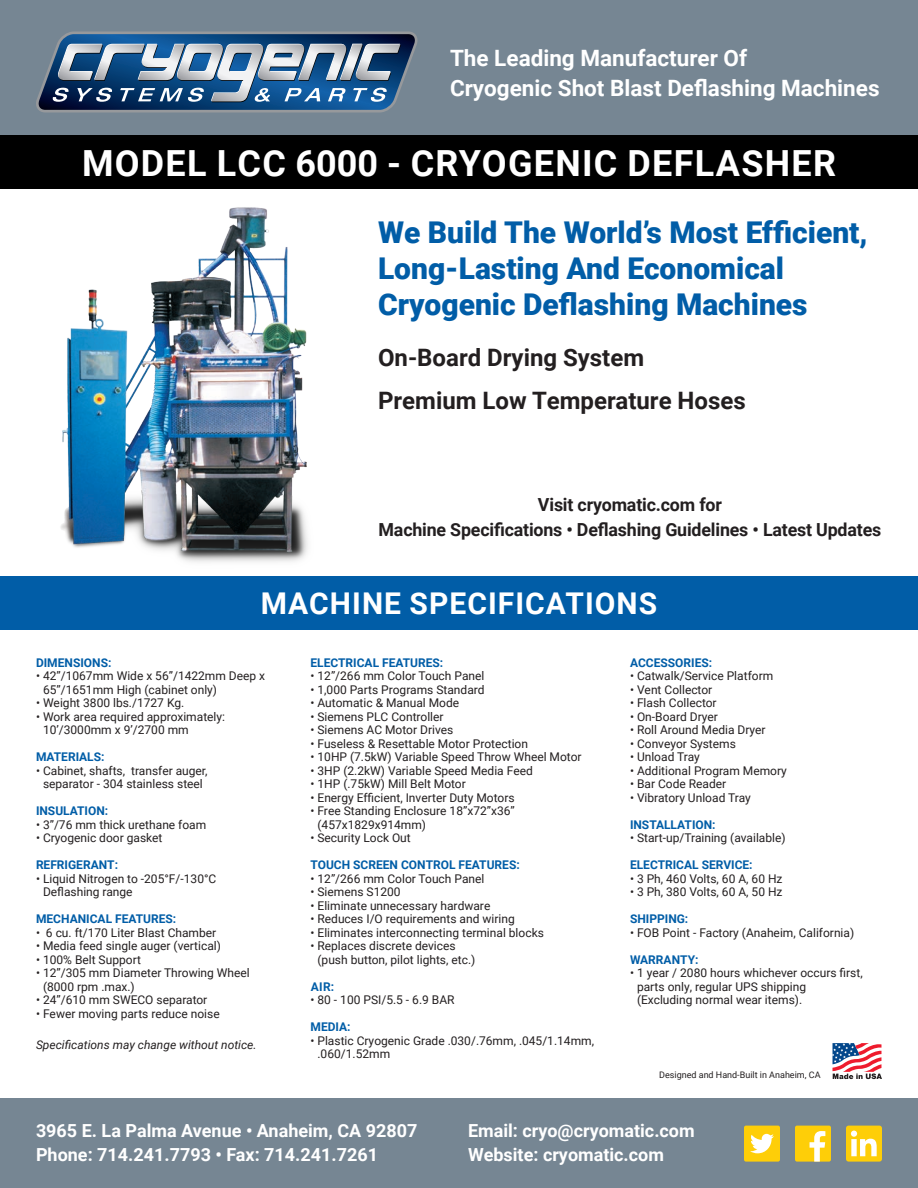
<style>
.page{position:relative;width:918px;height:1188px;background:#fff}
.page>*{position:absolute;margin:0;border:0;box-sizing:border-box;transform-origin:0 0}
.t1{font:700 36px "Roboto";letter-spacing:.035em;color:#fff}
.t2{font:900 30px/36px "Roboto";color:#015da7}
.t3{font:700 30px "Roboto";letter-spacing:.035em;color:#fff}
.t4{font:700 24px/43.5px "Roboto";color:#231f20}
.t5{font:700 22.5px/30px "Roboto";color:#fff}
.t6{font:700 18px/24px "Roboto";color:#fff}
.t7{font:700 18px/25.5px "Roboto";letter-spacing:-.01em;color:#231f20;text-align:center}
.t8{font:12px/13.5px "Roboto";color:#231f20}
.t9{font:700 12px "Roboto";color:#015da7}
.t10{font:italic 12px "Roboto";color:#231f20}
.t11{font:9px "Roboto";color:#231f20}
</style>
<div class="page">
<div style="left:0;top:0;width:918px;height:140px;background:#768693"></div>
<svg style="left:36px;top:32px;width:382px;height:80px;background:#587899"></svg>
<div style="left:0;top:1098px;width:918px;height:90px;background:#768693"></div>
<img style="left:60px;top:207px;width:248px;height:355px">
<div style="left:0;top:576px;width:918px;height:54px;background:#015da7"></div>
<div style="left:0;top:135px;width:918px;height:54px;background:#000"></div>
<svg style="left:832px;top:1043px;width:50px;height:36px"></svg>
<div style="left:846px;top:1126px;width:36px;height:36px;background:#fece08;border-radius:3px"></div>
<svg style="left:851px;top:1131px;width:26px;height:25px"></svg>
<div style="left:795px;top:1126px;width:36px;height:36px;background:#fece08;border-radius:2px"></div>
<svg style="left:810px;top:1131px;width:15px;height:31px"></svg>
<div style="left:744px;top:1126px;width:36px;height:36px;background:#fece08;border-radius:2px"></div>
<svg style="left:750px;top:1134px;width:24px;height:19px"></svg>
<h3 class="t5" style="left:450px;top:42px;width:431px">The Leading Manufacturer Of<br>Cryogenic Shot Blast Deflashing Machines</h3>
<h1 class="t1" style="left:82px;top:138px;width:755px">MODEL LCC 6000 - CRYOGENIC DEFLASHER</h1>
<h2 class="t2" style="left:378px;top:213px;width:491px">We Build The World’s Most Efficient,<br>Long-Lasting And Economical<br>Cryogenic Deflashing Machines</h2>
<h3 class="t4" style="left:378px;top:335px;width:369px">On-Board Drying System<br>Premium Low Temperature Hoses</h3>
<h3 class="t7" style="left:379px;top:491px;width:504px">Visit cryomatic.com for<br>Machine Specifications • Deflashing Guidelines • Latest Updates</h3>
<h2 class="t3" style="left:261px;top:583px;width:398px">MACHINE SPECIFICATIONS</h2>
<p class="t9" style="left:36px;top:654px;width:77px">DIMENSIONS:</p>
<p class="t8" style="left:43px;top:669px;width:224px;text-indent:-7px">• 42”/1067mm Wide x 56”/1422mm Deep x<br>65”/1651mm High (cabinet only)</p>
<p class="t8" style="left:36px;top:696px;width:150px">• Weight 3800 lbs./1727 Kg.</p>
<p class="t8" style="left:43px;top:709px;width:184px;text-indent:-7px">• Work area required approximately:<br>10’/3000mm x 9’/2700 mm</p>
<p class="t9" style="left:36px;top:748px;width:70px">MATERIALS:</p>
<p class="t8" style="left:36px;top:763px;width:173px;text-align:center">• Cabinet, shafts, transfer auger, separator - 304 stainless steel</p>
<p class="t9" style="left:36px;top:802px;width:74px">INSULATION:</p>
<p class="t8" style="left:36px;top:817px;width:172px">• 3”/76 mm thick urethane foam</p>
<p class="t8" style="left:36px;top:831px;width:128px">• Cryogenic door gasket</p>
<p class="t9" style="left:36px;top:856px;width:84px">REFRIGERANT:</p>
<p class="t8" style="left:43px;top:871px;width:175px;text-indent:-7px">• Liquid Nitrogen to -205°F/-130°C<br>Deflashing range</p>
<p class="t9" style="left:36px;top:910px;width:142px">MECHANICAL FEATURES:</p>
<p class="t8" style="left:36px;top:925px;width:182px">• 6 cu. ft/170 Liter Blast Chamber</p>
<p class="t8" style="left:36px;top:939px;width:186px">• Media feed single auger (vertical)</p>
<p class="t8" style="left:36px;top:952px;width:106px">• 100% Belt Support</p>
<p class="t8" style="left:43px;top:966px;width:208px;text-indent:-7px">• 12”/305 mm Diameter Throwing Wheel (8000 rpm .max.)</p>
<p class="t8" style="left:36px;top:993px;width:173px">• 24”/610 mm SWECO separator</p>
<p class="t8" style="left:36px;top:1006px;width:185px">• Fewer moving parts reduce noise</p>
<p class="t10" style="left:36px;top:1036px;width:222px">Specifications may change without notice.</p>
<p class="t9" style="left:310px;top:654px;width:134px">ELECTRICAL FEATURES:</p>
<p class="t8" style="left:310px;top:669px;width:175px">• 12”/266 mm Color Touch Panel</p>
<p class="t8" style="left:310px;top:682px;width:176px">• 1,000 Parts Programs Standard</p>
<p class="t8" style="left:310px;top:696px;width:150px">• Automatic &amp; Manual Mode</p>
<p class="t8" style="left:310px;top:709px;width:135px">• Siemens PLC Controller</p>
<p class="t8" style="left:310px;top:723px;width:144px">• Siemens AC Motor Drives</p>
<p class="t8" style="left:310px;top:736px;width:219px">• Fuseless &amp; Resettable Motor Protection</p>
<p class="t8" style="left:310px;top:750px;width:273px">• 10HP (7.5kW) Variable Speed Throw Wheel Motor</p>
<p class="t8" style="left:310px;top:763px;width:224px">• 3HP (2.2kW) Variable Speed Media Feed</p>
<p class="t8" style="left:310px;top:777px;width:157px">• 1HP (.75kW) Mill Belt Motor</p>
<p class="t8" style="left:310px;top:790px;width:206px">• Energy Efficient, Inverter Duty Motors</p>
<p class="t8" style="left:318px;top:804px;width:199px;text-indent:-7px">• Free Standing Enclosure 18”x72”x36” (457x1829x914mm)</p>
<p class="t8" style="left:310px;top:831px;width:102px">• Security Lock Out</p>
<p class="t9" style="left:310px;top:856px;width:211px">TOUCH SCREEN CONTROL FEATURES:</p>
<p class="t8" style="left:310px;top:871px;width:175px">• 12”/266 mm Color Touch Panel</p>
<p class="t8" style="left:310px;top:885px;width:92px">• Siemens S1200</p>
<p class="t8" style="left:310px;top:898px;width:181px">• Eliminate unnecessary hardware</p>
<p class="t8" style="left:310px;top:912px;width:206px">• Reduces I/O requirements and wiring</p>
<p class="t8" style="left:310px;top:925px;width:235px">• Eliminates interconnecting terminal blocks</p>
<p class="t8" style="left:318px;top:939px;width:159px;text-indent:-7px">• Replaces discrete devices (push button, pilot lights, etc.)</p>
<p class="t9" style="left:311px;top:978px;width:25px">AIR:</p>
<p class="t8" style="left:310px;top:993px;width:146px">• 80 - 100 PSI/5.5 - 6.9 BAR</p>
<p class="t9" style="left:310px;top:1018px;width:42px">MEDIA:</p>
<p class="t8" style="left:317px;top:1033px;width:278px;text-indent:-7px">• Plastic Cryogenic Grade .030/.76mm, .045/1.14mm, .060/1.52mm</p>
<p class="t9" style="left:630px;top:654px;width:84px">ACCESSORIES:</p>
<p class="t8" style="left:630px;top:669px;width:145px">• Catwalk/Service Platform</p>
<p class="t8" style="left:630px;top:682px;width:84px">• Vent Collector</p>
<p class="t8" style="left:630px;top:696px;width:88px">• Flash Collector</p>
<p class="t8" style="left:630px;top:709px;width:89px">• On-Board Dryer</p>
<p class="t8" style="left:630px;top:723px;width:137px">• Roll Around Media Dryer</p>
<p class="t8" style="left:630px;top:736px;width:107px">• Conveyor Systems</p>
<p class="t8" style="left:630px;top:750px;width:71px">• Unload Tray</p>
<p class="t8" style="left:630px;top:763px;width:158px">• Additional Program Memory</p>
<p class="t8" style="left:630px;top:777px;width:98px">• Bar Code Reader</p>
<p class="t8" style="left:630px;top:790px;width:122px">• Vibratory Unload Tray</p>
<p class="t9" style="left:630px;top:816px;width:87px">INSTALLATION:</p>
<p class="t8" style="left:630px;top:831px;width:157px">• Start-up/Training (available)</p>
<p class="t9" style="left:630px;top:856px;width:124px">ELECTRICAL SERVICE:</p>
<p class="t8" style="left:630px;top:871px;width:154px">• 3 Ph, 460 Volts, 60 A, 60 Hz</p>
<p class="t8" style="left:630px;top:885px;width:154px">• 3 Ph, 380 Volts, 60 A, 50 Hz</p>
<p class="t9" style="left:630px;top:910px;width:60px">SHIPPING:</p>
<p class="t8" style="left:630px;top:925px;width:226px">• FOB Point - Factory (Anaheim, California)</p>
<p class="t9" style="left:630px;top:951px;width:70px">WARRANTY:</p>
<p class="t8" style="left:637px;top:966px;width:227px;text-indent:-7px">• 1 year / 2080 hours whichever occurs first, parts only, regular UPS shipping (Excluding normal wear items).</p>
<p class="t11" style="left:659px;top:1069px;width:163px">Designed and Hand-Built in Anaheim, CA</p>
<h3 class="t6" style="left:36px;top:1118px;width:383px">3965 E. La Palma Avenue • Anaheim, CA 92807<br>Phone: 714.241.7793 • Fax: 714.241.7261</h3>
<h3 class="t6" style="left:468px;top:1118px;width:228px">Email: cryo@cryomatic.com<br>Website: cryomatic.com</h3>
</div>
